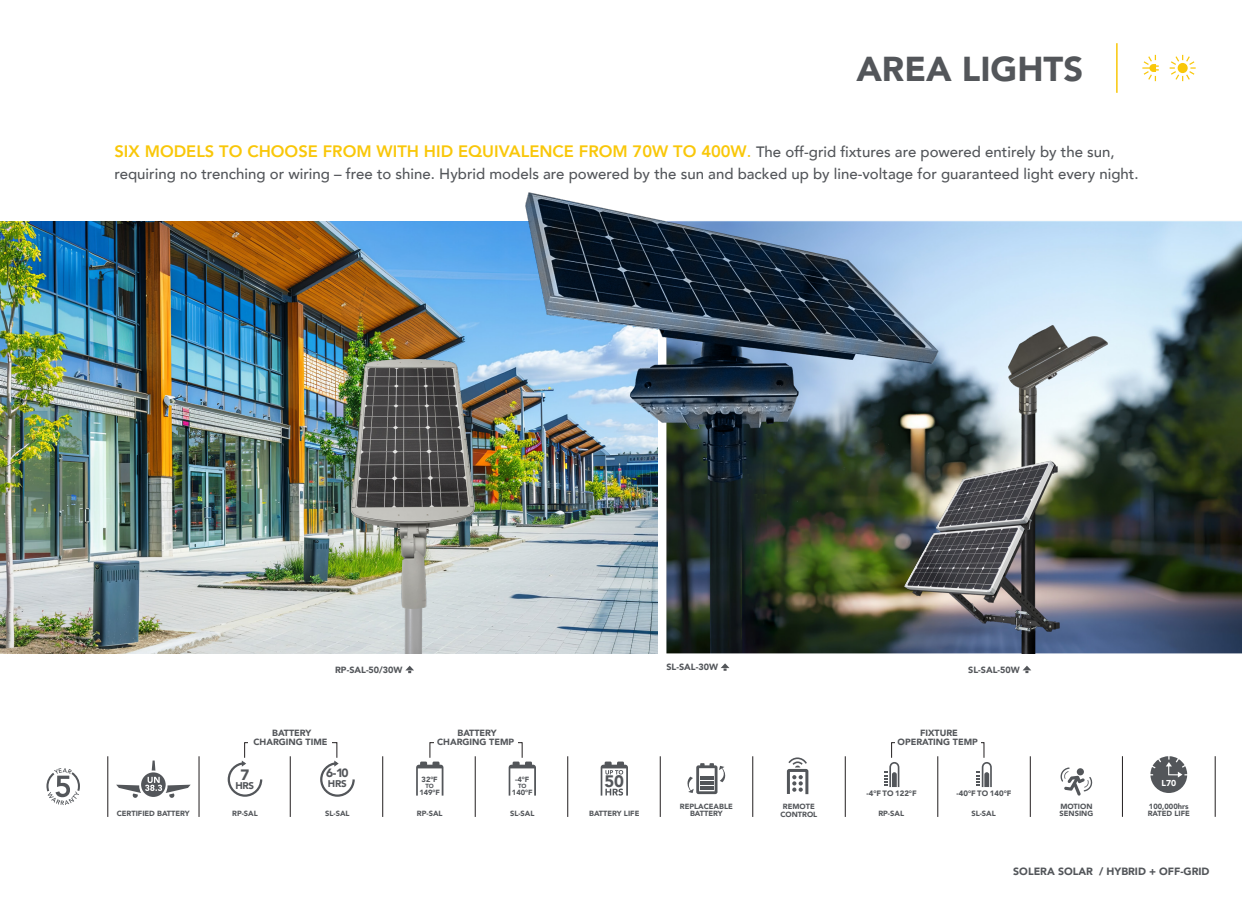
<style>
.page{position:relative;width:1242px;height:918px;background:#fff}
.page>*{position:absolute;margin:0;border:0;box-sizing:border-box;transform-origin:0 0}
.t1{font:900 34.5px "Avenir";color:#53565a}
.t2{font:900 16.65px "Avenir";color:#53565a}
.t3{font:800 16.5px "Avenir";color:#f9c709}
.t4{font:500 15px "Avenir";color:#53565a}
.t5{font:900 15px "Avenir";color:#53565a}
.t6{font:900 12px "Avenir";color:#53565a}
.t7{font:900 10.5px "Avenir";color:#53565a}
.t8{font:900 9.75px "Avenir";letter-spacing:-.03em;color:#53565a}
.t9{font:900 9px/9px "Avenir";color:#53565a;text-align:center}
.t10{font:900 8.55px "Avenir";color:#fff}
.t11{font:900 7.8px "Avenir";color:#53565a}
.t12{font:900 7.5px/7.5px "Avenir";color:#53565a}
.t13{font:900 6px "Avenir";color:#53565a}
.s1{font-weight:500}
.s2{font-weight:500;font-size:15px;color:#53565a}
</style>
<div class="page">
<img style="left:0;top:221px;width:487px;height:432px">
<svg style="left:884px;top:762px;width:15px;height:25px"></svg>
<svg style="left:976px;top:762px;width:16px;height:25px"></svg>
<svg style="left:46px;top:768px;width:34px;height:37px"></svg>
<hr style="left:382px;top:756px;width:1px;height:61px;background:#231f20">
<hr style="left:290px;top:756px;width:1px;height:61px;background:#231f20">
<hr style="left:199px;top:756px;width:1px;height:61px;background:#231f20">
<hr style="left:108px;top:756px;width:1px;height:61px;background:#231f20">
<hr style="left:475px;top:756px;width:1px;height:61px;background:#231f20">
<hr style="left:567px;top:756px;width:1px;height:61px;background:#231f20">
<svg style="left:509px;top:762px;width:27px;height:34px"></svg>
<svg style="left:416px;top:762px;width:27px;height:34px"></svg>
<hr style="left:660px;top:756px;width:1px;height:61px;background:#231f20">
<hr style="left:753px;top:756px;width:1px;height:61px;background:#231f20">
<hr style="left:845px;top:756px;width:1px;height:61px;background:#231f20">
<hr style="left:938px;top:756px;width:1px;height:61px;background:#231f20">
<hr style="left:1030px;top:756px;width:1px;height:61px;background:#231f20">
<svg style="left:1150px;top:756px;width:37px;height:37px"></svg>
<svg style="left:601px;top:762px;width:27px;height:34px"></svg>
<svg style="left:687px;top:763px;width:39px;height:31px"></svg>
<hr style="left:700px;top:786px;width:13px;height:4px;background:#53565a">
<hr style="left:700px;top:781px;width:13px;height:4px;background:#53565a">
<hr style="left:700px;top:776px;width:13px;height:4px;background:#53565a">
<svg style="left:1060px;top:767px;width:33px;height:29px"></svg>
<div style="left:1077px;top:768px;width:7px;height:7px;background:#53565a;border-radius:50%"></div>
<svg style="left:227px;top:761px;width:36px;height:36px"></svg>
<svg style="left:320px;top:761px;width:35px;height:36px"></svg>
<hr style="left:1122px;top:756px;width:1px;height:61px;background:#231f20">
<hr style="left:1215px;top:756px;width:1px;height:61px;background:#231f20">
<svg style="left:787px;top:757px;width:21px;height:37px"></svg>
<svg style="left:116px;top:761px;width:75px;height:37px"></svg>
<img style="left:267px;top:355px;width:220px;height:298px">
<img style="left:487px;top:192px;width:755px;height:461px">
<img style="left:896px;top:323px;width:219px;height:330px">
<hr style="left:1116px;top:43px;width:2px;height:50px;background:#f9c709">
<svg style="left:1170px;top:55px;width:26px;height:26px"></svg>
<svg style="left:1142px;top:55px;width:17px;height:26px"></svg>
<svg style="left:1023px;top:666px;width:8px;height:7px"></svg>
<svg style="left:405px;top:666px;width:9px;height:7px"></svg>
<svg style="left:721px;top:663px;width:8px;height:8px"></svg>
<h1 class="t1" style="left:856px;top:39px;width:228px">AREA LIGHTS</h1>
<h3 class="t3" style="left:114px;top:138px;width:1002px">SIX MODELS TO CHOOSE FROM WITH HID EQUIVALENCE FROM 70W TO 400W<span class="s1">.</span> <span class="s2">The off-grid fixtures are powered entirely by the sun,</span></h3>
<h3 class="t4" style="left:114px;top:161px;width:1026px">requiring no trenching or wiring – free to shine. Hybrid models are powered by the sun and backed up by line-voltage for guaranteed light every night.</h3>
<p class="t9" style="left:666px;top:662px;width:53px">SL-SAL-30W</p>
<p class="t9" style="left:335px;top:665px;width:69px">RP-SAL-50/30W</p>
<p class="t9" style="left:968px;top:665px;width:53px">SL-SAL-50W</p>
<p class="t9" style="left:253px;top:728px;width:76px">BATTERY<br>CHARGING TIME</p>
<p class="t9" style="left:437px;top:728px;width:79px">BATTERY<br>CHARGING TEMP</p>
<p class="t9" style="left:898px;top:728px;width:82px">FIXTURE<br>OPERATING TEMP</p>
<h3 class="t5" style="left:240px;top:762px;width:10px">7</h3>
<h3 class="t8" style="left:236px;top:778px;width:20px">HRS</h3>
<h3 class="t6" style="left:326px;top:763px;width:24px">6-10</h3>
<h3 class="t8" style="left:328px;top:775px;width:20px">HRS</h3>
<p class="t12" style="left:232px;top:810px;width:27px">RP-SAL</p>
<p class="t12" style="left:117px;top:810px;width:74px">CERTIFIED BATTERY</p>
<p class="t12" style="left:325px;top:810px;width:26px">SL-SAL</p>
<h2 class="t2" style="left:604px;top:767px;width:21px">50</h2>
<p class="t10" style="left:1161px;top:776px;width:16px">L70</p>
<p class="t12" style="left:589px;top:810px;width:52px">BATTERY LIFE</p>
<p class="t12" style="left:680px;top:802px;width:54px;text-align:center">REPLACEABLE<br>BATTERY</p>
<p class="t12" style="left:1060px;top:802px;width:35px">MOTION<br>SENSING</p>
<p class="t12" style="left:422px;top:775px;width:18px">32°F</p>
<p class="t13" style="left:425px;top:780px;width:10px">TO</p>
<p class="t12" style="left:419px;top:788px;width:22px">149°F</p>
<p class="t12" style="left:417px;top:810px;width:27px">RP-SAL</p>
<p class="t12" style="left:1148px;top:802px;width:44px">100,000hrs<br>RATED LIFE</p>
<p class="t12" style="left:515px;top:775px;width:15px">-4°F</p>
<p class="t13" style="left:518px;top:780px;width:10px">TO</p>
<p class="t12" style="left:512px;top:788px;width:22px">140°F</p>
<p class="t12" style="left:510px;top:810px;width:26px">SL-SAL</p>
<p class="t11" style="left:866px;top:787px;width:52px">-4°F TO 122°F</p>
<p class="t11" style="left:957px;top:787px;width:56px">-40°F TO 140°F</p>
<p class="t12" style="left:780px;top:803px;width:38px;text-align:center">REMOTE<br>CONTROL</p>
<p class="t12" style="left:878px;top:810px;width:27px">RP-SAL</p>
<p class="t12" style="left:971px;top:810px;width:26px">SL-SAL</p>
<h3 class="t7" style="left:1013px;top:862px;width:198px">SOLERA SOLAR / HYBRID + OFF-GRID</h3>
</div>
